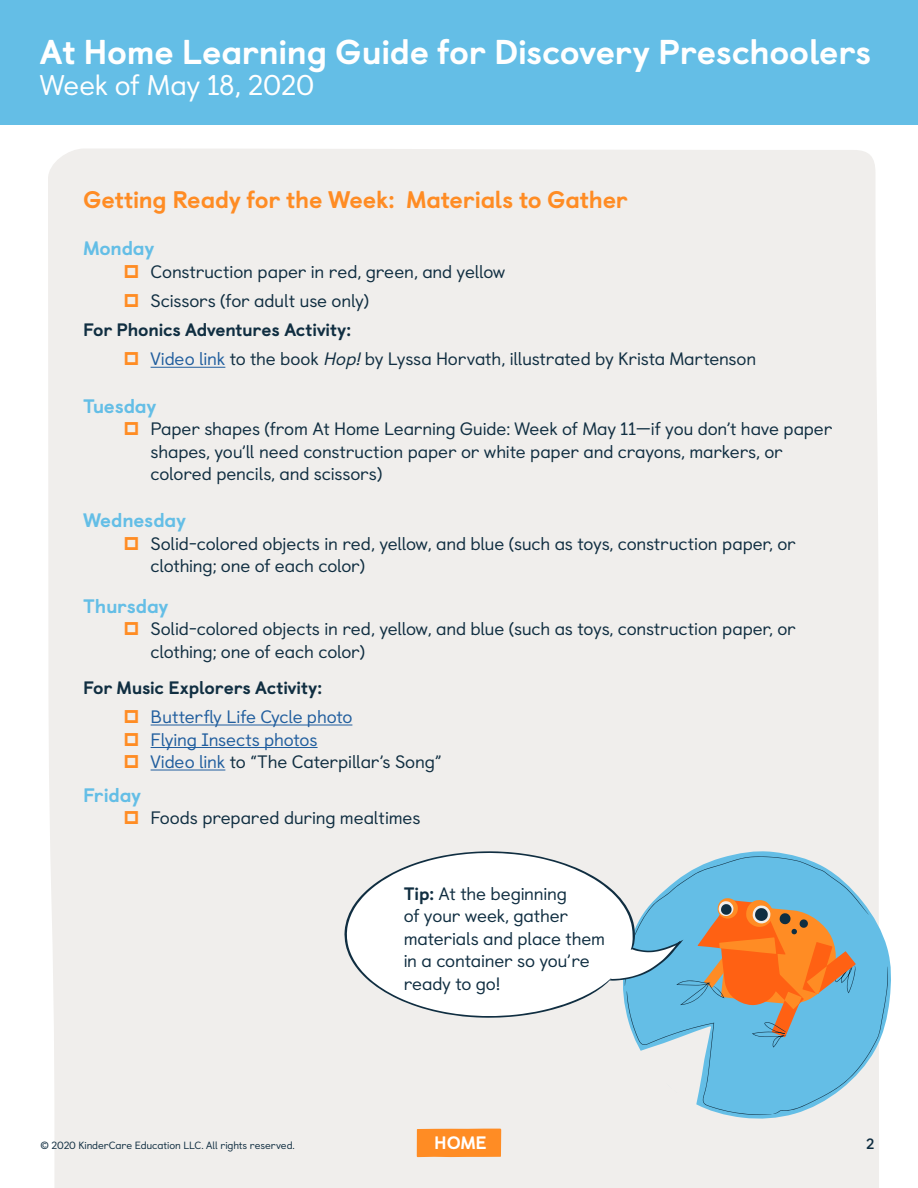
<style>
.page{position:relative;width:918px;height:1188px;background:#fff}
.page>*{position:absolute;margin:0;border:0;box-sizing:border-box;transform-origin:0 0}
.t1{font:800 34.5px "Castledown";letter-spacing:-.01em;color:#fff}
.t2{font:28.5px "Castledown";letter-spacing:-.015em;color:#fff}
.t3{font:800 24px "Castledown";letter-spacing:-.01em;color:#ff8c24}
.t4{font:800 19.5px "Castledown";letter-spacing:-.01em;color:#64bee6}
.t5{font:18px/22.5px "Castledown";letter-spacing:-.01em;color:#102e41}
.t6{font:18px/22.5px "Castledown";letter-spacing:-.015em;color:#215e9e}
.t7{font:800 18px "Castledown";letter-spacing:-.01em;color:#102e41}
.t8{font:800 18px "Castledown";color:#fff}
.t9{font:700 15px "Castledown";color:#102e41}
.t10{font:10.5px "Castledown";letter-spacing:-.01em;color:#102e41}
.s1{font-weight:800}
.s2{color:#215e9e}
.s3{font-style:italic}
.s4{color:#102e41}
</style>
<div class="page">
<div style="left:48px;top:149px;width:831px;height:1039px;background:#f0eeec"></div>
<div style="left:417px;top:1129px;width:84px;height:28px;background:#ff8c24"></div>
<div style="left:0;top:0;width:918px;height:125px;background:#64bee6"></div>
<hr style="left:151px;top:367px;width:74px;height:1px;background:#215e9e">
<hr style="left:151px;top:725px;width:201px;height:1px;background:#215e9e">
<hr style="left:151px;top:747px;width:167px;height:1px;background:#215e9e">
<hr style="left:151px;top:770px;width:74px;height:1px;background:#215e9e">
<svg style="left:622px;top:850px;width:269px;height:270px;fill:#f0eeec"></svg>
<svg style="left:607px;top:856px;width:281px;height:259px;background:#9ebbc4"></svg>
<svg style="left:344px;top:851px;width:291px;height:167px"></svg>
<svg style="left:125px;top:264px;width:13px;height:14px"></svg>
<svg style="left:125px;top:294px;width:13px;height:13px"></svg>
<svg style="left:125px;top:352px;width:13px;height:13px"></svg>
<svg style="left:125px;top:422px;width:13px;height:13px"></svg>
<svg style="left:125px;top:537px;width:13px;height:13px"></svg>
<svg style="left:125px;top:622px;width:13px;height:13px"></svg>
<svg style="left:125px;top:710px;width:13px;height:13px"></svg>
<svg style="left:125px;top:732px;width:13px;height:14px"></svg>
<svg style="left:125px;top:755px;width:13px;height:13px"></svg>
<svg style="left:125px;top:811px;width:13px;height:13px"></svg>
<h1 class="t1" style="left:40px;top:24px;width:833px">At Home Learning Guide for Discovery Preschoolers</h1>
<h2 class="t2" style="left:40px;top:63px;width:276px">Week of May 18, 2020</h2>
<h3 class="t3" style="left:83px;top:180px;width:546px">Getting Ready for the Week: Materials to Gather</h3>
<p class="t4" style="left:83px;top:232px;width:73px">Monday</p>
<p class="t5" style="left:151px;top:255px;width:356px;line-height:29.2px">Construction paper in red, green, and yellow<br>Scissors (for adult use only)</p>
<p class="t5" style="left:151px;top:314px;width:607px;line-height:29.2px;text-indent:-68px"><span class="s1">For Phonics Adventures Activity:<br></span><span class="s2">Video link</span> to the book <span class="s3">Hop!</span>by Lyssa Horvath, illustrated by Krista Martenson</p>
<p class="t4" style="left:83px;top:390px;width:75px">Tuesday</p>
<p class="t5" style="left:151px;top:416px;width:683px">Paper shapes (from At Home Learning Guide: Week of May 11—if you don’t have paper shapes, you’ll need construction paper or white paper and crayons, markers, or colored pencils, and scissors)</p>
<p class="t4" style="left:83px;top:505px;width:105px">Wednesday</p>
<p class="t5" style="left:151px;top:531px;width:647px">Solid-colored objects in red, yellow, and blue (such as toys, construction paper, or clothing; one of each color)</p>
<p class="t4" style="left:83px;top:590px;width:87px">Thursday</p>
<p class="t5" style="left:151px;top:616px;width:647px">Solid-colored objects in red, yellow, and blue (such as toys, construction paper, or clothing; one of each color)</p>
<p class="t7" style="left:83px;top:673px;width:240px">For Music Explorers Activity:</p>
<p class="t6" style="left:151px;top:704px;width:293px">Butterfly Life Cycle photo<br>Flying Insects photos<br>Video link <span class="s4">to “The Caterpillar’s Song”</span></p>
<p class="t4" style="left:83px;top:779px;width:60px">Friday</p>
<p class="t5" style="left:151px;top:805px;width:271px">Foods prepared during mealtimes</p>
<p class="t5" style="left:404px;top:881px;width:203px"><span class="s1">Tip:</span> At the beginning<br>of your week, gather materials and place them in a container so you’re ready to go!</p>
<p class="t10" style="left:40px;top:1137px;width:256px">© 2020 KinderCare Education LLC. All rights reserved.</p>
<p class="t8" style="left:434px;top:1128px;width:54px">HOME</p>
<p class="t9" style="left:866px;top:1132px;width:10px">2</p>
</div>
